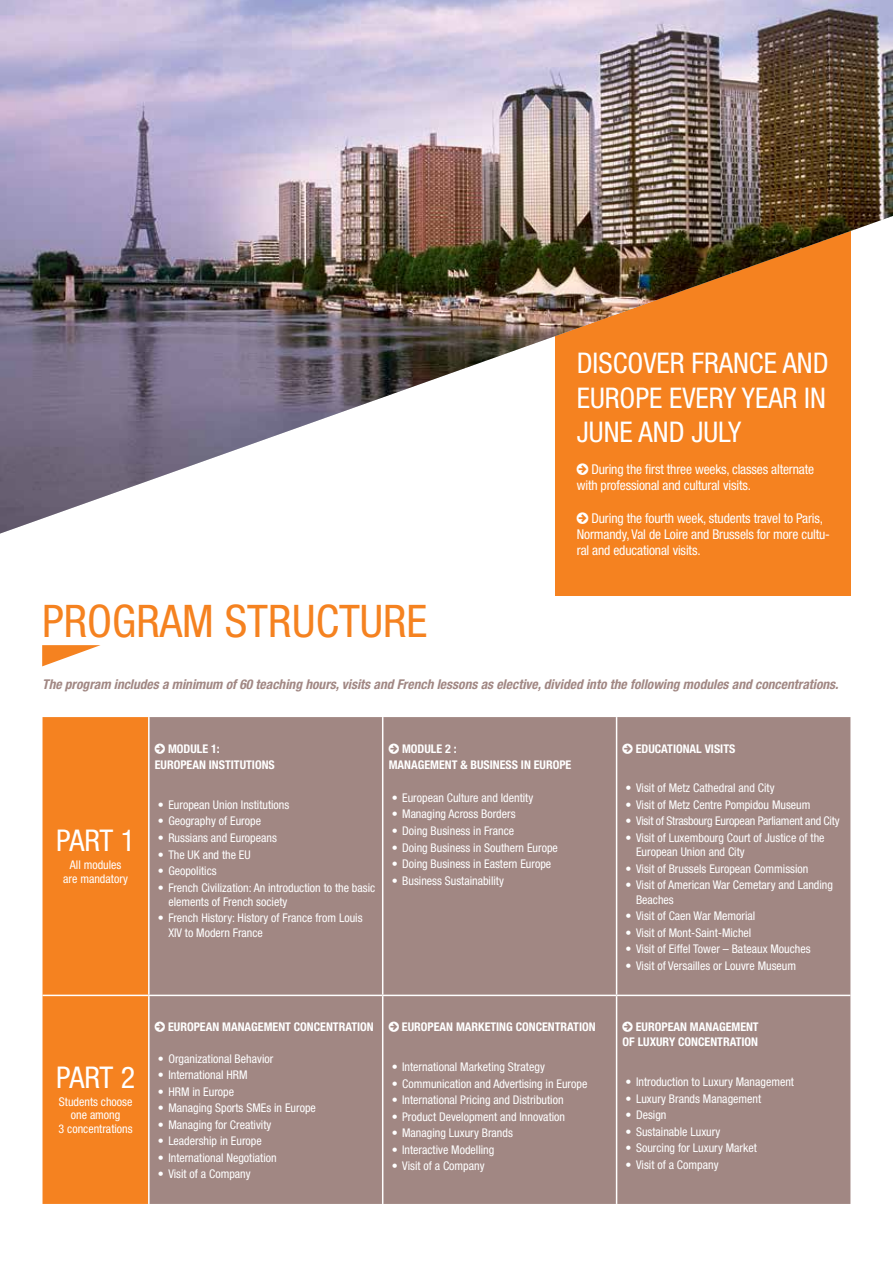
<style>
.page{position:relative;width:893px;height:1263px;background:#fff}
.page>*{position:absolute;margin:0;border:0;box-sizing:border-box;transform-origin:0 0}
.t1{font:condensed 45px "Helvetica Neue LT Std";color:#f58220}
.t2{font:condensed 30px "Helvetica Neue LT Std";letter-spacing:-.01em;color:#fff}
.t3{font:condensed 28.5px/34.2px "Helvetica Neue LT Std";color:#fff;text-align:justify}
.t4{font:condensed 13.5px/16.2px "Helvetica Neue LT Std";letter-spacing:-.01em;color:#fff}
.t5{font:italic 700 condensed 13.5px "Helvetica Neue LT Std";color:#a18783}
.t6{font:condensed 12px/14.4px "Helvetica Neue LT Std";color:#fff}
.t7{font:700 condensed 12px/16px "Helvetica Neue LT Std";color:#fff}
.t8{font:condensed 12px "Helvetica Neue LT Std";letter-spacing:-.02em;color:#fff}
</style>
<div class="page">
<div style="left:555px;top:195px;width:295px;height:400px;background:#f58220"></div>
<img style="left:0;top:0;width:893px;height:534px">
<svg style="left:42px;top:645px;width:59px;height:21px"></svg>
<div style="left:43px;top:717px;width:105px;height:487px;background:#f58220"></div>
<div style="left:150px;top:717px;width:700px;height:487px;background:#a18783"></div>
<hr style="left:382px;top:717px;width:1px;height:278px;background:#fff">
<hr style="left:616px;top:717px;width:1px;height:278px;background:#fff">
<hr style="left:43px;top:995px;width:106px;height:1px;background:#fff">
<hr style="left:149px;top:995px;width:234px;height:1px;background:#fff">
<hr style="left:383px;top:995px;width:234px;height:1px;background:#fff">
<hr style="left:382px;top:996px;width:1px;height:208px;background:#fff">
<hr style="left:617px;top:995px;width:233px;height:1px;background:#fff">
<hr style="left:616px;top:996px;width:1px;height:208px;background:#fff">
<svg style="left:577px;top:463px;width:11px;height:12px"></svg>
<svg style="left:577px;top:512px;width:11px;height:12px"></svg>
<svg style="left:155px;top:743px;width:10px;height:11px"></svg>
<svg style="left:389px;top:743px;width:10px;height:11px"></svg>
<svg style="left:623px;top:743px;width:10px;height:11px"></svg>
<svg style="left:155px;top:1021px;width:10px;height:11px"></svg>
<svg style="left:389px;top:1021px;width:10px;height:11px"></svg>
<svg style="left:623px;top:1021px;width:10px;height:11px"></svg>
<h1 class="t1" style="left:42px;top:595px;width:387px">Prog ram Structure</h1>
<h3 class="t3" style="left:577px;top:346px;width:253px">Discover France and Europe every year in June and July</h3>
<p class="t4" style="left:577px;top:461px;width:239px;text-indent:15px">During the first three weeks, classes alternate with professional and cultural visits.</p>
<p class="t4" style="left:577px;top:510px;width:255px;text-indent:15px">During the fourth week, students travel to Paris,<br>Normandy, Val de Loire and Brussels for more cultu&shy;ral and educational visits.</p>
<p class="t5" style="left:42px;top:676px;width:798px">The program includes a minimum of 60 teaching hours, visits and French lessons as elective, divided into the following modules and concentrations.</p>
<h2 class="t2" style="left:56px;top:823px;width:80px">Part 1</h2>
<p class="t6" style="left:63px;top:858px;width:66px;line-height:13.5px;text-align:center">All modules are mandatory</p>
<p class="t7" style="left:168px;top:740px;width:9px">MOD</p>
<p class="t7" style="left:155px;top:740px;width:121px;text-indent:36px">ULE 1:<br>EUROPEAN INSTITUTIONS</p>
<p class="t6" style="left:158px;top:797px;width:133px">• European Union Institutions</p>
<p class="t6" style="left:158px;top:814px;width:105px">• Geography of Europe</p>
<p class="t6" style="left:158px;top:830px;width:121px">• Russians and Europeans</p>
<p class="t6" style="left:158px;top:847px;width:88px">• The UK and the EU</p>
<p class="t6" style="left:158px;top:863px;width:60px">• Geopolitics</p>
<p class="t6" style="left:168px;top:880px;width:208px;text-indent:-10px">• French Civilization: An introduction to the basic elements of French society</p>
<p class="t6" style="left:168px;top:911px;width:196px;text-indent:-10px">• French History: History of France from Louis<br>XIV to Modern France</p>
<p class="t7" style="left:389px;top:740px;width:69px;text-indent:13px">MODULE 2 :<br>MANAG</p>
<p class="t7" style="left:424px;top:756px;width:148px">EMENT &amp; BUSINESS IN EUROPE</p>
<p class="t6" style="left:392px;top:790px;width:143px">• European Culture and Identity</p>
<p class="t6" style="left:392px;top:807px;width:125px">• Managing Across Borders</p>
<p class="t6" style="left:392px;top:823px;width:124px">• Doing Business in France</p>
<p class="t6" style="left:392px;top:840px;width:168px">• Doing Business in Southern Europe</p>
<p class="t6" style="left:392px;top:856px;width:161px">• Doing Business in Eastern Europe</p>
<p class="t6" style="left:392px;top:873px;width:114px">• Business Sustainability</p>
<h2 class="t2" style="left:56px;top:1060px;width:80px">Part 2</h2>
<p class="t6" style="left:59px;top:1095px;width:76px;line-height:13.5px;text-align:center">Students choose one among<br>3 concentrations</p>
<p class="t7" style="left:168px;top:1019px;width:207px">EUROPEAN MANAGEMENT CONCENTRATION</p>
<p class="t6" style="left:158px;top:1051px;width:117px">• Organizational Behavior</p>
<p class="t6" style="left:158px;top:1068px;width:91px">• International HRM</p>
<p class="t6" style="left:158px;top:1084px;width:78px">• HRM in Europe</p>
<p class="t6" style="left:158px;top:1101px;width:160px">• Managing Sports SMEs in Europe</p>
<p class="t6" style="left:158px;top:1117px;width:115px">• Managing for Creativity</p>
<p class="t6" style="left:158px;top:1134px;width:106px">• Leadership in Europe</p>
<p class="t6" style="left:158px;top:1150px;width:120px">• International Negotiation</p>
<p class="t6" style="left:158px;top:1167px;width:94px">• Visit of a Company</p>
<p class="t7" style="left:402px;top:1019px;width:122px">EUROPEAN MARKETING CONC</p>
<p class="t7" style="left:542px;top:1019px;width:48px">ENTRATION</p>
<p class="t6" style="left:392px;top:1060px;width:155px">• International Marketing Strategy</p>
<p class="t6" style="left:392px;top:1076px;width:197px">• Communication and Advertising in Europe</p>
<p class="t6" style="left:392px;top:1093px;width:173px">• International Pricing and Distribution</p>
<p class="t6" style="left:392px;top:1109px;width:175px">• Product Development and Innovation</p>
<p class="t6" style="left:392px;top:1126px;width:123px">• Managing Luxury Brands</p>
<p class="t6" style="left:392px;top:1142px;width:104px">• Interactive Modelling</p>
<p class="t6" style="left:392px;top:1159px;width:94px">• Visit of a Company</p>
<p class="t7" style="left:636px;top:740px;width:101px">EDUCATIONAL VISITS</p>
<p class="t6" style="left:626px;top:781px;width:150px">• Visit of Metz Cathedral and City</p>
<p class="t6" style="left:626px;top:797px;width:186px">• Visit of Metz Centre Pompidou Museum</p>
<p class="t8" style="left:626px;top:814px;width:215px">• Visit of Strasbourg European Parliament and City</p>
<p class="t6" style="left:636px;top:830px;width:190px;text-indent:-10px">• Visit of Luxembourg Court of Justice of the<br>European Union and City</p>
<p class="t6" style="left:626px;top:861px;width:184px">• Visit of Brussels European Commission</p>
<p class="t6" style="left:636px;top:878px;width:198px;text-indent:-10px">• Visit of American War Cemetary and Landing<br>Beaches</p>
<p class="t6" style="left:626px;top:909px;width:131px">• Visit of Caen War Memorial</p>
<p class="t6" style="left:626px;top:925px;width:127px">• Visit of Mont-Saint-Michel</p>
<p class="t6" style="left:626px;top:942px;width:187px">• Visit of Eiffel Tower – Bateaux Mouches</p>
<p class="t6" style="left:626px;top:958px;width:172px">• Visit of Versailles or Louvre Museum</p>
<p class="t7" style="left:623px;top:1019px;width:138px;line-height:15px;text-indent:13px">EUROPEAN MANAGEMENT<br>OF LUXURY CONC</p>
<p class="t7" style="left:705px;top:1034px;width:48px">ENTRATION</p>
<p class="t6" style="left:626px;top:1075px;width:170px">• Introduction to Luxury Management</p>
<p class="t6" style="left:626px;top:1091px;width:137px">• Luxury Brands Management</p>
<p class="t6" style="left:626px;top:1108px;width:42px">• Design</p>
<p class="t6" style="left:626px;top:1124px;width:96px">• Sustainable Luxury</p>
<p class="t6" style="left:626px;top:1141px;width:133px">• Sourcing for Luxury Market</p>
<p class="t6" style="left:626px;top:1157px;width:94px">• Visit of a Company</p>
</div>
